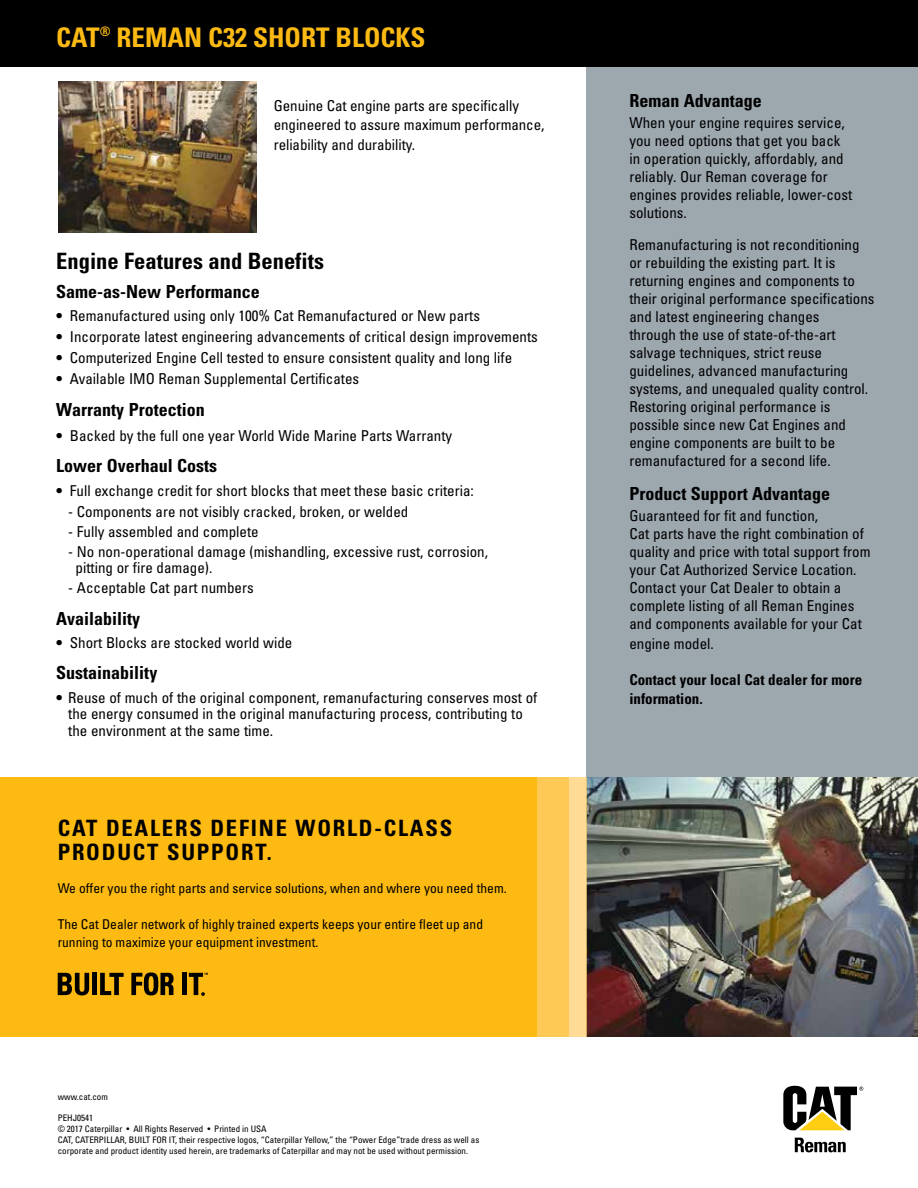
<style>
.page{position:relative;width:918px;height:1188px;background:#fff}
.page>*{position:absolute;margin:0;border:0;box-sizing:border-box;transform-origin:0 0}
.t1{font:700 condensed 27px "Univers";color:#fdba12}
.t2{font:700 condensed 22.5px/24px "Univers";letter-spacing:.08em;color:#000}
.t3{font:700 condensed 22.5px "Univers";color:#000}
.t4{font:700 condensed 18px "Univers";color:#000}
.t5{font:condensed 15px/18px "Univers";color:#000}
.t6{font:700 condensed 15px/19.5px "Univers";color:#000}
.t7{font:condensed 13.5px/18px "Univers";color:#000}
.t8{font:condensed 9px/10.8px "Univers";color:#000}
.s1{font-weight:700}
</style>
<div class="page">
<div style="left:586px;top:56px;width:332px;height:728px;background:#9ca7ae"></div>
<div style="left:0;top:0;width:918px;height:67px;background:#000"></div>
<div style="left:537px;top:777px;width:32px;height:260px;background:#fec954"></div>
<div style="left:0;top:777px;width:537px;height:260px;background:#fdba12"></div>
<img style="left:586px;top:777px;width:332px;height:260px">
<div style="left:569px;top:777px;width:17px;height:260px;background:#ffdb95"></div>
<svg style="left:58px;top:973px;width:31px;height:22px"></svg>
<div style="left:92px;top:973px;width:5px;height:22px;background:#000"></div>
<svg style="left:100px;top:973px;width:24px;height:22px"></svg>
<svg style="left:131px;top:972px;width:43px;height:23px"></svg>
<hr style="left:183px;top:973px;width:4px;height:22px;background:#000">
<svg style="left:189px;top:973px;width:19px;height:23px"></svg>
<svg style="left:783px;top:1086px;width:80px;height:44px"></svg>
<svg style="left:795px;top:1138px;width:51px;height:14px"></svg>
<img style="left:59px;top:81px;width:197px;height:151px">
<h1 class="t1" style="left:56px;top:21px;width:371px">CAT<sup>®</sup> REMAN C32 SHORT BLOCKS</h1>
<p class="t5" style="left:274px;top:96px;width:272px;line-height:19.5px">Genuine Cat engine parts are specifically engineered to assure maximum performance, reliability and durability.</p>
<h2 class="t3" style="left:56px;top:247px;width:269px">Engine Features and Benefits</h2>
<p class="t4" style="left:56px;top:280px;width:205px">Same-as-New Performance</p>
<p class="t5" style="left:56px;top:306px;width:425px"><span class="s1">•</span> Remanufactured using only 100% Cat Remanufactured or New parts</p>
<p class="t5" style="left:56px;top:327px;width:483px"><span class="s1">•</span> Incorporate latest engineering advancements of critical design improvements</p>
<p class="t5" style="left:56px;top:349px;width:458px"><span class="s1">•</span> Computerized Engine Cell tested to ensure consistent quality and long life</p>
<p class="t5" style="left:56px;top:370px;width:304px"><span class="s1">•</span> Available IMO Reman Supplemental Certificates</p>
<p class="t4" style="left:56px;top:398px;width:150px">Warranty Protection</p>
<p class="t5" style="left:56px;top:426px;width:397px"><span class="s1">•</span> Backed by the full one year World Wide Marine Parts Warranty</p>
<p class="t4" style="left:56px;top:455px;width:162px">Lower Overhaul Costs</p>
<p class="t5" style="left:56px;top:481px;width:419px"><span class="s1">•</span> Full exchange credit for short blocks that meet these basic criteria:</p>
<p class="t5" style="left:68px;top:502px;width:342px">- Components are not visibly cracked, broken, or welded</p>
<p class="t5" style="left:68px;top:522px;width:192px">- Fully assembled and complete</p>
<p class="t5" style="left:76px;top:543px;width:414px;line-height:16.5px;text-indent:-7px">- No non-operational damage (mishandling, excessive rust, corrosion, pitting or fire damage).</p>
<p class="t5" style="left:68px;top:579px;width:187px">- Acceptable Cat part numbers</p>
<p class="t4" style="left:56px;top:607px;width:86px">Availability</p>
<p class="t5" style="left:56px;top:633px;width:238px"><span class="s1">•</span> Short Blocks are stocked world wide</p>
<p class="t4" style="left:56px;top:662px;width:103px">Sustainability</p>
<p class="t5" style="left:68px;top:689px;width:471px;line-height:16.5px;text-indent:-12px"><span class="s1">•</span> Reuse of much of the original component, remanufacturing conserves most of the energy consumed in the original manufacturing process, contributing to the environment at the same time.</p>
<h2 class="t2" style="left:58px;top:816px;width:396px">CAT DEALERS DEFINE WORLD-CLASS<br>PRODUCT SUPPORT.</h2>
<p class="t7" style="left:58px;top:879px;width:451px">We offer you the right parts and service solutions, when and where you need them.</p>
<p class="t7" style="left:58px;top:915px;width:427px">The Cat Dealer network of highly trained experts keeps your entire fleet up and running to maximize your equipment investment.</p>
<p class="t8" style="left:58px;top:1091px;width:52px">www.cat.com</p>
<p class="t8" style="left:58px;top:1113px;width:423px">PEHJ0541<br>© 2017 Caterpillar • All Rights Reserved • Printed in USA<br>CAT, CATERPILLAR, BUILT FOR IT, their respective logos, “Caterpillar Yellow,” the “Power Edge”trade dress as well as corporate and product identity used herein, are trademarks of Caterpillar and may not be used without permission.</p>
<p class="t4" style="left:629px;top:90px;width:134px">Reman Advantage</p>
<p class="t5" style="left:629px;top:114px;width:224px">When your engine requires service, you need options that get you back in operation quickly, affordably, and reliably. Our Reman coverage for engines provides reliable, lower-cost solutions.</p>
<p class="t5" style="left:629px;top:235px;width:247px">Remanufacturing is not reconditioning or rebuilding the existing part. It is returning engines and components to their original performance specifications and latest engineering changes<br>through the use of state-of-the-art salvage techniques, strict reuse guidelines, advanced manufacturing systems, and unequaled quality control.<br>Restoring original performance is possible since new Cat Engines and engine components are built to be remanufactured for a second life.</p>
<p class="t4" style="left:629px;top:483px;width:202px">Product Support Advantage</p>
<p class="t5" style="left:629px;top:507px;width:243px">Guaranteed for fit and function,<br>Cat parts have the right combination of quality and price with total support from your Cat Authorized Service Location.<br>Contact your Cat Dealer to obtain a complete listing of all Reman Engines and components available for your Cat</p>
<p class="t5" style="left:629px;top:634px;width:86px">engine model.</p>
<p class="t6" style="left:629px;top:669px;width:234px">Contact your local Cat dealer for more information.</p>
</div>
